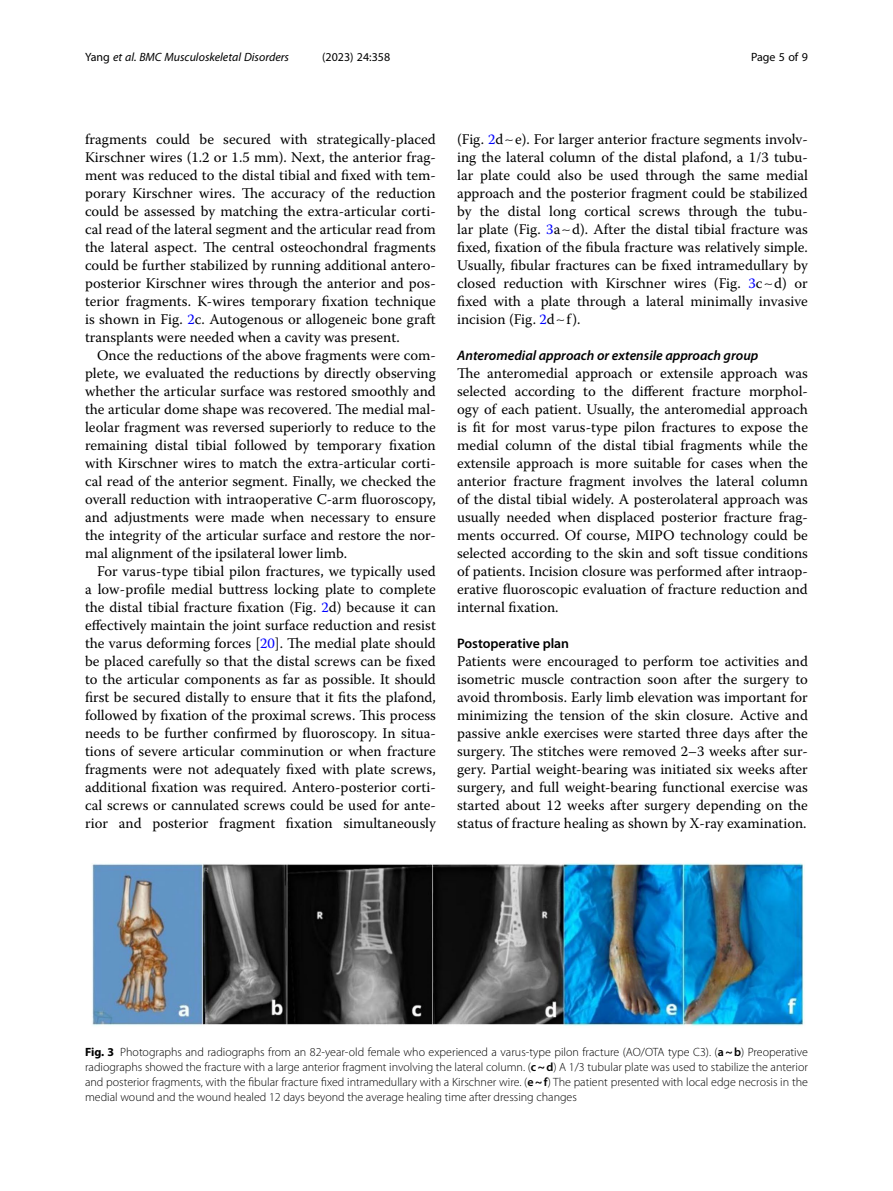
<style>
.page{position:relative;width:893px;height:1191px;background:#fff}
.page>*{position:absolute;margin:0;border:0;box-sizing:border-box;transform-origin:0 0}
.Body_Text_Indent{font:14.7px/18px "Warnock Pro";color:#000;text-align:justify}
.Body_Text{font:14.7px/18px "Warnock Pro";color:#000;text-align:justify}
.Head_3{font:italic 600 13.8px "Myriad Pro";color:#000}
.Head_2{font:600 13.8px "Myriad Pro";color:#000}
.Figure_Caption{font:300 12px/15px "Myriad Pro";color:#000;text-align:justify}
.t1{font:italic 12px "Myriad Pro";color:#000}
.t2{font:12px "Myriad Pro";color:#000}
.s1{font-style:normal}
.s2{color:#00f}
.s3{font-weight:700}
.s4{font-weight:600}
</style>
<div class="page">
<img style="left:92px;top:863px;width:713px;height:163px">
<p class="t1" style="left:85px;top:50px;width:206px"><span class="s1">Yang</span> et al. BMC Musculoskeletal Disorders</p>
<p class="t2" style="left:322px;top:50px;width:70px">(2023) 24:358</p>
<p class="t2" style="left:751px;top:50px;width:58px">Page 5 of 9</p>
<p class="Body_Text_Indent" style="left:85px;top:130px;width:352px">fragments could be secured with strategically-placed Kirschner wires (1.2 or 1.5 mm). Next, the anterior frag&shy;ment was reduced to the distal tibial and fixed with tem&shy;porary Kirschner wires. The accuracy of the reduction could be assessed by matching the extra-articular corti&shy;cal read of the lateral segment and the articular read from the lateral aspect. The central osteochondral fragments could be further stabilized by running additional antero&shy;posterior Kirschner wires through the anterior and pos&shy;terior fragments. K-wires temporary fixation technique is shown in Fig. <span class="s2">2</span>c. Autogenous or allogeneic bone graft transplants were needed when a cavity was present.</p>
<p class="Body_Text_Indent" style="left:85px;top:346px;width:352px;text-indent:12px">Once the reductions of the above fragments were com&shy;plete, we evaluated the reductions by directly observing whether the articular surface was restored smoothly and the articular dome shape was recovered. The medial mal&shy;leolar fragment was reversed superiorly to reduce to the remaining distal tibial followed by temporary fixation with Kirschner wires to match the extra-articular corti&shy;cal read of the anterior segment. Finally, we checked the overall reduction with intraoperative C-arm fluoroscopy, and adjustments were made when necessary to ensure the integrity of the articular surface and restore the nor&shy;mal alignment of the ipsilateral lower limb.</p>
<p class="Body_Text_Indent" style="left:85px;top:562px;width:352px;text-indent:12px">For varus-type tibial pilon fractures, we typically used a low-profile medial buttress locking plate to complete the distal tibial fracture fixation (Fig. <span class="s2">2</span>d) because it can effectively maintain the joint surface reduction and resist the varus deforming forces [<span class="s2">20</span>]. The medial plate should be placed carefully so that the distal screws can be fixed to the articular components as far as possible. It should first be secured distally to ensure that it fits the plafond, followed by fixation of the proximal screws. This process needs to be further confirmed by fluoroscopy. In situa&shy;tions of severe articular comminution or when fracture fragments were not adequately fixed with plate screws, additional fixation was required. Antero-posterior corti&shy;cal screws or cannulated screws could be used for ante&shy;rior and posterior fragment fixation simultaneously</p>
<p class="Body_Text_Indent" style="left:457px;top:130px;width:352px">(Fig. <span class="s2">2</span>d e). For larger anterior fracture segments involv&shy;ing the lateral column of the distal plafond, a 1/3 tubu&shy;lar plate could also be used through the same medial approach and the posterior fragment could be stabilized by the distal long cortical screws through the tubu&shy;lar plate (Fig. <span class="s2">3</span>a d). After the distal tibial fracture was fixed, fixation of the fibula fracture was relatively simple.<br>Usually, fibular fractures can be fixed intramedullary by closed reduction with Kirschner wires (Fig. <span class="s2">3</span>c d) or fixed with a plate through a lateral minimally invasive incision (Fig. <span class="s2">2</span>d f).</p>
<p class="Head_3" style="left:457px;top:347px;width:303px">Anteromedial approach or extensile approach group</p>
<p class="Body_Text" style="left:457px;top:364px;width:352px">The anteromedial approach or extensile approach was selected according to the different fracture morphol&shy;ogy of each patient. Usually, the anteromedial approach is fit for most varus-type pilon fractures to expose the medial column of the distal tibial fragments while the extensile approach is more suitable for cases when the anterior fracture fragment involves the lateral column of the distal tibial widely. A posterolateral approach was usually needed when displaced posterior fracture frag&shy;ments occurred. Of course, MIPO technology could be selected according to the skin and soft tissue conditions of patients. Incision closure was performed after intraop&shy;erative fluoroscopic evaluation of fracture reduction and internal fixation.</p>
<p class="Head_2" style="left:457px;top:635px;width:114px">Postoperative plan</p>
<p class="Body_Text" style="left:457px;top:652px;width:352px">Patients were encouraged to perform toe activities and isometric muscle contraction soon after the surgery to avoid thrombosis. Early limb elevation was important for minimizing the tension of the skin closure. Active and passive ankle exercises were started three days after the surgery. The stitches were removed 2–3 weeks after sur&shy;gery. Partial weight-bearing was initiated six weeks after surgery, and full weight-bearing functional exercise was started about 12 weeks after surgery depending on the status of fracture healing as shown by X-ray examination.</p>
<p class="Figure_Caption" style="left:85px;top:1044px;width:724px"><span class="s3">Fig. 3</span> Photographs and radiographs from an 82-year-old female who experienced a varus-type pilon fracture (AO/OTA type C3). (<span class="s4">a~b</span>) Preoperative radiographs showed the fracture with a large anterior fragment involving the lateral column. (<span class="s4">c~d</span>) A 1/3 tubular plate was used to stabilize the anterior and posterior fragments, with the fibular fracture fixed intramedullary with a Kirschner wire. (<span class="s4">e~f</span>) The patient presented with local edge necrosis in the medial wound and the wound healed 12 days beyond the average healing time after dressing changes</p>
</div>
